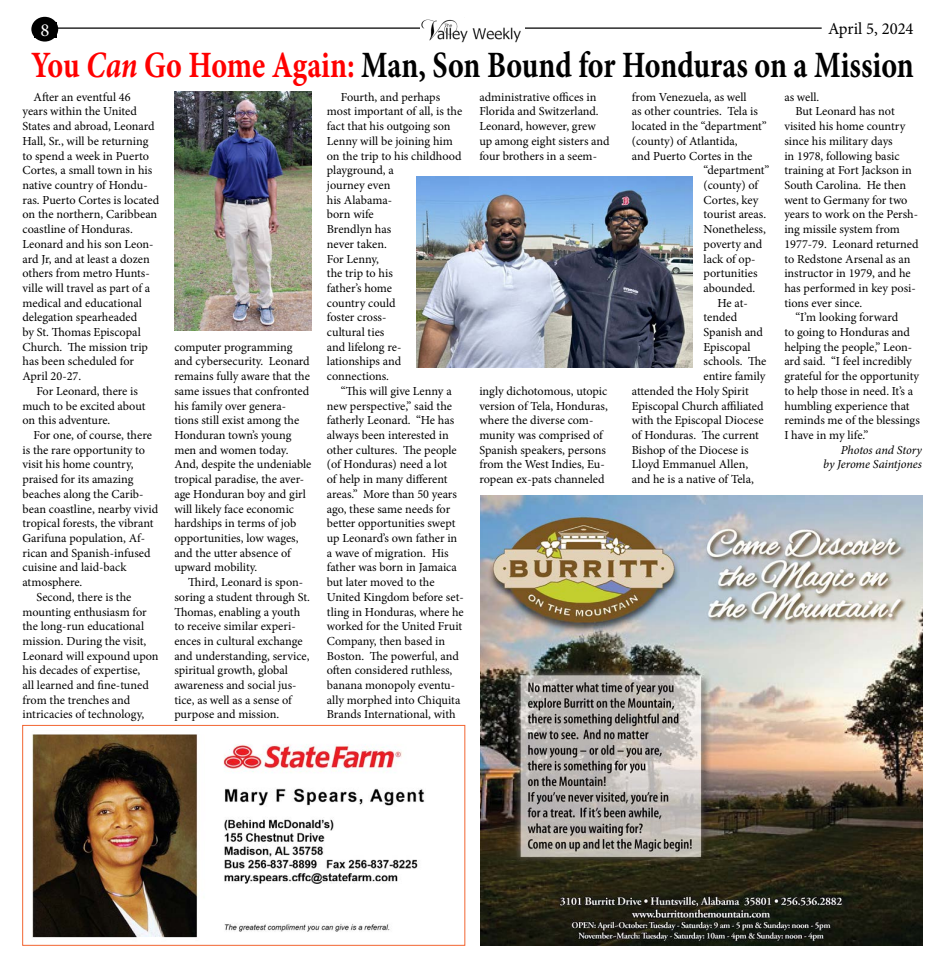
<style>
.page{position:relative;width:945px;height:968px;background:#fff}
.page>*{position:absolute;margin:0;border:0;box-sizing:border-box;transform-origin:0 0}
.t1{font:700 37.12px "Minion Pro";letter-spacing:-.005em;color:#000;scale:.81 1}
.t2{font:18.38px "Minion Pro";color:#fff}
.t3{font:16.88px "Minion Pro";color:#000}
.t4{font:12.25px/14.8px "Minion Pro";letter-spacing:-.005em;color:#000}
.t5{font:italic 12.25px/14.8px "Minion Pro";letter-spacing:-.01em;color:#000;text-align:right}
.s1{color:#f00}
.s2{font-style:italic;color:#f00}
</style>
<div class="page">
<svg style="left:31px;top:17px;width:27px;height:25px"></svg>
<div style="left:34px;top:22px;width:22px;height:16px;background:#000"></div>
<hr style="left:54px;top:27px;width:768px;height:2px;background:#000">
<img style="left:480px;top:495px;width:442px;height:450px">
<img style="left:420px;top:19px;width:104px;height:24px">
<img style="left:32px;top:734px;width:393px;height:204px">
<div style="left:23px;top:725px;width:442px;height:220px;border:1px solid #f26531"></div>
<img style="left:174px;top:92px;width:138px;height:238px">
<img style="left:416px;top:176px;width:276px;height:192px">
<h2 class="t2" style="left:40px;top:17px;width:11px">8</h2>
<h3 class="t3" style="left:828px;top:17px;width:87px">April 5, 2024</h3>
<h1 class="t1" style="left:31px;top:39px;width:1091px"><span class="s1">You</span> <span class="s2">Can</span> <span class="s1">Go Home Again:</span> Man, Son Bound for Honduras on a Mission</h1>
<p class="t4" style="left:34px;top:89px;width:99px">After an eventful 46</p>
<p class="t4" style="left:22px;top:104px;width:116px">years within the United</p>
<p class="t4" style="left:22px;top:119px;width:134px">States and abroad, Leonard</p>
<p class="t4" style="left:22px;top:134px;width:127px">Hall, Sr., will be returning</p>
<p class="t4" style="left:22px;top:148px;width:128px">to spend a week in Puerto</p>
<p class="t4" style="left:22px;top:163px;width:131px">Cortes, a small town in his</p>
<p class="t4" style="left:22px;top:178px;width:127px">native country of Hondu-</p>
<p class="t4" style="left:22px;top:192px;width:138px">ras. Puerto Cortes is located</p>
<p class="t4" style="left:22px;top:207px;width:136px">on the northern, Caribbean</p>
<p class="t4" style="left:22px;top:222px;width:112px">coastline of Honduras.</p>
<p class="t4" style="left:22px;top:236px;width:133px">Leonard and his son Leon-</p>
<p class="t4" style="left:22px;top:251px;width:129px">ard Jr, and at least a dozen</p>
<p class="t4" style="left:22px;top:266px;width:129px">others from metro Hunts-</p>
<p class="t4" style="left:22px;top:281px;width:129px">ville will travel as part of a</p>
<p class="t4" style="left:22px;top:295px;width:121px">medical and educational</p>
<p class="t4" style="left:22px;top:310px;width:116px">delegation spearheaded</p>
<p class="t4" style="left:22px;top:325px;width:120px">by St. Thomas Episcopal</p>
<p class="t4" style="left:22px;top:339px;width:127px">Church. The mission trip</p>
<p class="t4" style="left:22px;top:354px;width:113px">has been scheduled for</p>
<p class="t4" style="left:22px;top:369px;width:60px">April 20-27.</p>
<p class="t4" style="left:36px;top:383px;width:103px">For Leonard, there is</p>
<p class="t4" style="left:22px;top:398px;width:124px">much to be excited about</p>
<p class="t4" style="left:22px;top:413px;width:89px">on this adventure.</p>
<p class="t4" style="left:34px;top:428px;width:120px">For one, of course, there</p>
<p class="t4" style="left:22px;top:442px;width:124px">is the rare opportunity to</p>
<p class="t4" style="left:22px;top:457px;width:113px">visit his home country,</p>
<p class="t4" style="left:22px;top:472px;width:112px">praised for its amazing</p>
<p class="t4" style="left:22px;top:486px;width:123px">beaches along the Carib-</p>
<p class="t4" style="left:22px;top:501px;width:137px">bean coastline, nearby vivid</p>
<p class="t4" style="left:22px;top:516px;width:133px">tropical forests, the vibrant</p>
<p class="t4" style="left:22px;top:530px;width:124px">Garifuna population, Af-</p>
<p class="t4" style="left:22px;top:545px;width:130px">rican and Spanish-infused</p>
<p class="t4" style="left:22px;top:560px;width:105px">cuisine and laid-back</p>
<p class="t4" style="left:22px;top:575px;width:61px">atmosphere.</p>
<p class="t4" style="left:36px;top:589px;width:97px">Second, there is the</p>
<p class="t4" style="left:22px;top:604px;width:126px">mounting enthusiasm for</p>
<p class="t4" style="left:22px;top:619px;width:123px">the long-run educational</p>
<p class="t4" style="left:22px;top:633px;width:125px">mission. During the visit,</p>
<p class="t4" style="left:22px;top:648px;width:138px">Leonard will expound upon</p>
<p class="t4" style="left:22px;top:663px;width:119px">his decades of expertise,</p>
<p class="t4" style="left:22px;top:677px;width:128px">all learned and fine-tuned</p>
<p class="t4" style="left:22px;top:692px;width:109px">from the trenches and</p>
<p class="t4" style="left:22px;top:707px;width:123px">intricacies of technology,</p>
<p class="t4" style="left:479px;top:89px;width:132px">administrative offices in<br>Florida and Switzerland.<br>Leonard, however, grew up among eight sisters and four brothers in a seem-</p>
<p class="t4" style="left:632px;top:89px;width:116px">from Venezuela, as well</p>
<p class="t4" style="left:632px;top:104px;width:128px">as other countries. Tela is</p>
<p class="t4" style="left:632px;top:119px;width:136px">located in the “department”</p>
<p class="t4" style="left:632px;top:134px;width:107px">(county) of Atlantida,</p>
<p class="t4" style="left:632px;top:148px;width:122px">and Puerto Cortes in the</p>
<p class="t4" style="left:704px;top:163px;width:67px">“department”</p>
<p class="t4" style="left:704px;top:178px;width:56px">(county) of</p>
<p class="t4" style="left:704px;top:192px;width:56px">Cortes, key</p>
<p class="t4" style="left:704px;top:207px;width:64px">tourist areas.</p>
<p class="t4" style="left:704px;top:222px;width:64px">Nonetheless,</p>
<p class="t4" style="left:704px;top:236px;width:60px">poverty and</p>
<p class="t4" style="left:704px;top:251px;width:53px">lack of op-</p>
<p class="t4" style="left:704px;top:266px;width:56px">portunities</p>
<p class="t4" style="left:704px;top:281px;width:53px">abounded.</p>
<p class="t4" style="left:717px;top:295px;width:32px">He at-</p>
<p class="t4" style="left:704px;top:310px;width:35px">tended</p>
<p class="t4" style="left:704px;top:325px;width:61px">Spanish and</p>
<p class="t4" style="left:704px;top:339px;width:49px">Episcopal</p>
<p class="t4" style="left:704px;top:354px;width:64px">schools. The</p>
<p class="t4" style="left:704px;top:369px;width:64px">entire family</p>
<p class="t4" style="left:632px;top:383px;width:118px">attended the Holy Spirit</p>
<p class="t4" style="left:632px;top:398px;width:133px">Episcopal Church affiliated</p>
<p class="t4" style="left:632px;top:413px;width:133px">with the Episcopal Diocese</p>
<p class="t4" style="left:632px;top:428px;width:129px">of Honduras. The current</p>
<p class="t4" style="left:632px;top:442px;width:118px">Bishop of the Diocese is</p>
<p class="t4" style="left:632px;top:457px;width:118px">Lloyd Emmanuel Allen,</p>
<p class="t4" style="left:632px;top:472px;width:124px">and he is a native of Tela,</p>
<p class="t4" style="left:784px;top:89px;width:37px">as well.</p>
<p class="t4" style="left:795px;top:104px;width:101px">But Leonard has not</p>
<p class="t4" style="left:784px;top:119px;width:122px">visited his home country</p>
<p class="t4" style="left:784px;top:134px;width:110px">since his military days</p>
<p class="t4" style="left:784px;top:148px;width:117px">in 1978, following basic</p>
<p class="t4" style="left:784px;top:163px;width:129px">training at Fort Jackson in</p>
<p class="t4" style="left:784px;top:178px;width:123px">South Carolina. He then</p>
<p class="t4" style="left:784px;top:192px;width:125px">went to Germany for two</p>
<p class="t4" style="left:784px;top:207px;width:135px">years to work on the Persh-</p>
<p class="t4" style="left:784px;top:222px;width:117px">ing missile system from</p>
<p class="t4" style="left:784px;top:236px;width:136px">1977-79. Leonard returned</p>
<p class="t4" style="left:784px;top:251px;width:128px">to Redstone Arsenal as an</p>
<p class="t4" style="left:784px;top:266px;width:128px">instructor in 1979, and he</p>
<p class="t4" style="left:784px;top:281px;width:133px">has performed in key posi-</p>
<p class="t4" style="left:784px;top:295px;width:80px">tions ever since.</p>
<p class="t4" style="left:795px;top:310px;width:104px">“I’m looking forward</p>
<p class="t4" style="left:784px;top:325px;width:127px">to going to Honduras and</p>
<p class="t4" style="left:784px;top:339px;width:129px">helping the people,” Leon-</p>
<p class="t4" style="left:784px;top:354px;width:129px">ard said. “I feel incredibly</p>
<p class="t4" style="left:784px;top:369px;width:136px">grateful for the opportunity</p>
<p class="t4" style="left:784px;top:383px;width:130px">to help those in need. It’s a</p>
<p class="t4" style="left:784px;top:398px;width:127px">humbling experience that</p>
<p class="t4" style="left:784px;top:413px;width:137px">reminds me of the blessings</p>
<p class="t4" style="left:784px;top:428px;width:86px">I have in my life.”</p>
<p class="t5" style="left:823px;top:442px;width:100px">Photos and Story<br>by Jerome Saintjones</p>
<p class="t4" style="left:327px;top:89px;width:137px;text-indent:14px">Fourth, and perhaps most important of all, is the fact that his outgoing son<br>Lenny will be joining him on the trip to his childhood playground, a<br>journey even<br>his Alabama-<br>born wife<br>Brendlyn has<br>never taken.<br>For Lenny,<br>the trip to his<br>father’s home<br>country could<br>foster cross-<br>cultural ties<br>and lifelong re-<br>lationships and connections.</p>
<p class="t4" style="left:327px;top:383px;width:138px;text-indent:14px">“This will give Lenny a new perspective,” said the fatherly Leonard. “He has always been interested in other cultures. The people (of Honduras) need a lot<br>of help in many different areas.” More than 50 years ago, these same needs for better opportunities swept up Leonard’s own father in a wave of migration. His father was born in Jamaica but later moved to the<br>United Kingdom before set&shy;tling in Honduras, where he worked for the United Fruit<br>Company, then based in<br>Boston. The powerful, and often considered ruthless, banana monopoly eventu&shy;ally morphed into Chiquita<br>Brands International, with</p>
<p class="t4" style="left:174px;top:339px;width:139px">computer programming and cybersecurity. Leonard remains fully aware that the same issues that confronted his family over genera&shy;tions still exist among the<br>Honduran town’s young men and women today.<br>And, despite the undeniable tropical paradise, the aver&shy;age Honduran boy and girl will likely face economic hardships in terms of job opportunities, low wages, and the utter absence of upward mobility.</p>
<p class="t4" style="left:174px;top:575px;width:137px;text-indent:14px">Third, Leonard is spon&shy;soring a student through St.<br>Thomas, enabling a youth to receive similar experi&shy;ences in cultural exchange and understanding, service, spiritual growth, global awareness and social jus&shy;tice, as well as a sense of purpose and mission.</p>
<p class="t4" style="left:479px;top:383px;width:130px">ingly dichotomous, utopic version of Tela, Honduras, where the diverse com&shy;munity was comprised of<br>Spanish speakers, persons from the West Indies, Eu&shy;ropean ex-pats channeled</p>
</div>
